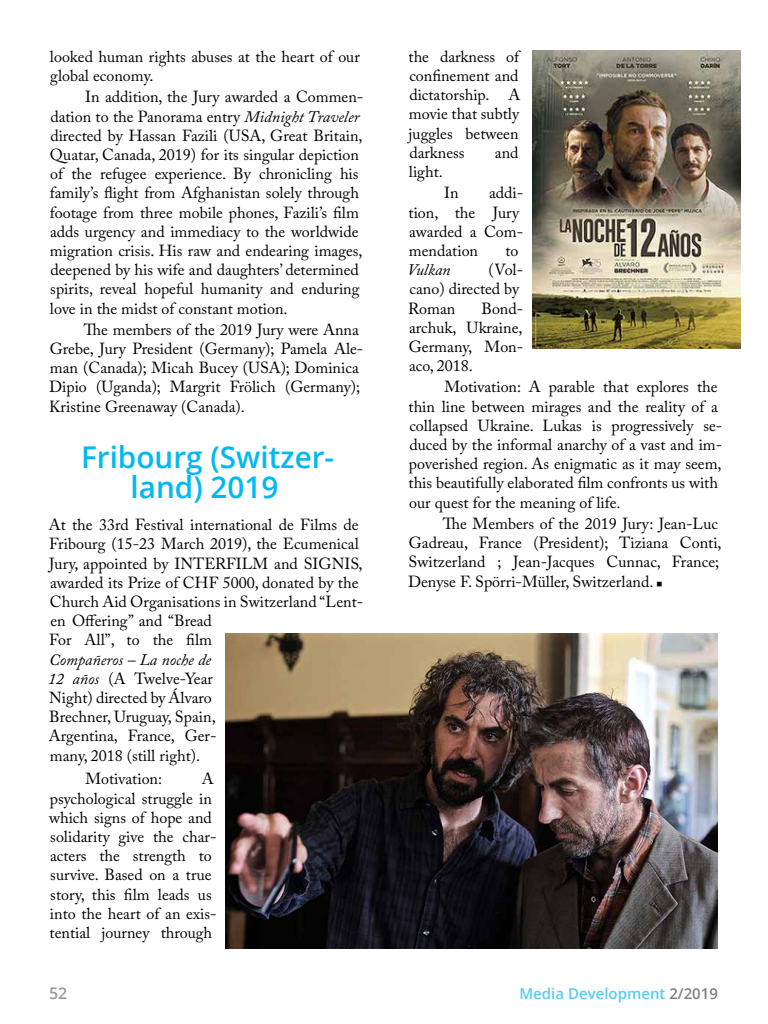
<style>
.page{position:relative;width:768px;height:1024px;background:#fff}
.page>*{position:absolute;margin:0;border:0;box-sizing:border-box;transform-origin:0 0}
.t1{font:600 30px/30px "Open Sans";color:#00b9f1;text-align:center}
.t2{font:16px/19.2px "Adobe Caslon Pro";color:#000}
.t3{font:italic 16px "Adobe Caslon Pro";color:#000}
.t4{font:600 16px "Open Sans";color:#999}
.t5{font:600 15px "Open Sans";color:#57caf5}
.s1{font-style:italic}
.s2{color:#808080}
</style>
<div class="page">
<img style="left:226px;top:633px;width:491px;height:316px">
<img style="left:532px;top:50px;width:209px;height:298px">
<p class="t2" style="left:50px;top:47px;width:311px">looked human rights abuses at the heart of our global economy.</p>
<p class="t2" style="left:50px;top:87px;width:315px;text-indent:36px">In addition, the Jury awarded a Commen&shy;dation to the Panorama entry <span class="s1">Midnight Traveler </span>directed by Hassan Fazili (USA, Great Britain, Quatar, Canada, 2019) for its singular depiction of the refugee experience. By chronicling his family’s flight from Afghanistan solely through footage from three mobile phones, Fazili’s film adds urgency and immediacy to the worldwide migration crisis. His raw and endearing images, deepened by his wife and daughters’ determined spirits, reveal hopeful humanity and enduring love in the midst of constant motion.</p>
<p class="t2" style="left:49px;top:320px;width:316px;text-indent:35px">The members of the 2019 Jury were Anna Grebe, Jury President (Germany); Pamela Ale&shy;man (Canada); Micah Bucey (USA); Dominica Dipio (Uganda); Margrit Frölich (Germany); Kristine Greenaway (Canada).</p>
<h1 class="t1" style="left:81px;top:441px;width:255px">Fribourg (Switzer&shy;land) 2019</h1>
<p class="t2" style="left:49px;top:515px;width:316px">At the 33rd Festival international de Films de Fribourg (15-23 March 2019), the Ecumenical Jury, appointed by INTERFILM and SIGNIS, awarded its Prize of CHF 5000, donated by the Church Aid Organisations in Switzerland “Lent&shy;en Offering” and “Bread<br>For All”, to the film</p>
<p class="t2" style="left:48px;top:650px;width:170px"><span class="s1">Compañeros – La noche de<br>12 años</span> (A Twelve-Year<br>Night) directed by Álvaro<br>Brechner, Uruguay, Spain,<br>Argentina, France, Ger&shy;many, 2018 (still right).</p>
<p class="t2" style="left:85px;top:769px;width:78px">Motivation:</p>
<p class="t2" style="left:49px;top:769px;width:169px;text-indent:153px">A psychological struggle in which signs of hope and solidarity give the char&shy;acters the strength to survive. Based on a true story, this film leads us into the heart of an exis&shy;tential journey through</p>
<p class="t2" style="left:409px;top:47px;width:113px;text-align:justify">the darkness of confinement and dictatorship. A movie that subtly juggles between darkness</p>
<p class="t2" style="left:495px;top:143px;width:25px">and</p>
<p class="t2" style="left:409px;top:162px;width:35px">light.</p>
<p class="t2" style="left:409px;top:183px;width:116px;text-indent:80px">addi&shy;tion, the Jury awarded a Com&shy;mendation</p>
<p class="t2" style="left:444px;top:183px;width:16px">In</p>
<p class="t2" style="left:505px;top:241px;width:15px">to</p>
<p class="t2" style="left:408px;top:260px;width:117px;text-indent:80px">(Vol&shy;cano) directed by<br>Roman</p>
<p class="t3" style="left:407px;top:260px;width:45px">Vulkan</p>
<p class="t2" style="left:409px;top:298px;width:116px;text-align:justify;text-indent:73px">Bond&shy;archuk, Ukraine, Germany, Mon&shy;aco, 2018.</p>
<p class="t2" style="left:409px;top:377px;width:315px;text-indent:36px">Motivation: A parable that explores the thin line between mirages and the reality of a collapsed Ukraine. Lukas is progressively se&shy;duced by the informal anarchy of a vast and im&shy;poverished region. As enigmatic as it may seem, this beautifully elaborated film confronts us with our quest for the meaning of life.</p>
<p class="t2" style="left:408px;top:514px;width:315px;text-indent:35px">The Members of the 2019 Jury: Jean-Luc Gadreau, France (President); Tiziana Conti, Switzerland ; Jean-Jacques Cunnac, France; Denyse F. Spörri-Müller, Switzerland. ■</p>
<p class="t4" style="left:49px;top:982px;width:20px">52</p>
<p class="t5" style="left:519px;top:983px;width:200px">Media Development <span class="s2">2/2019</span></p>
</div>
